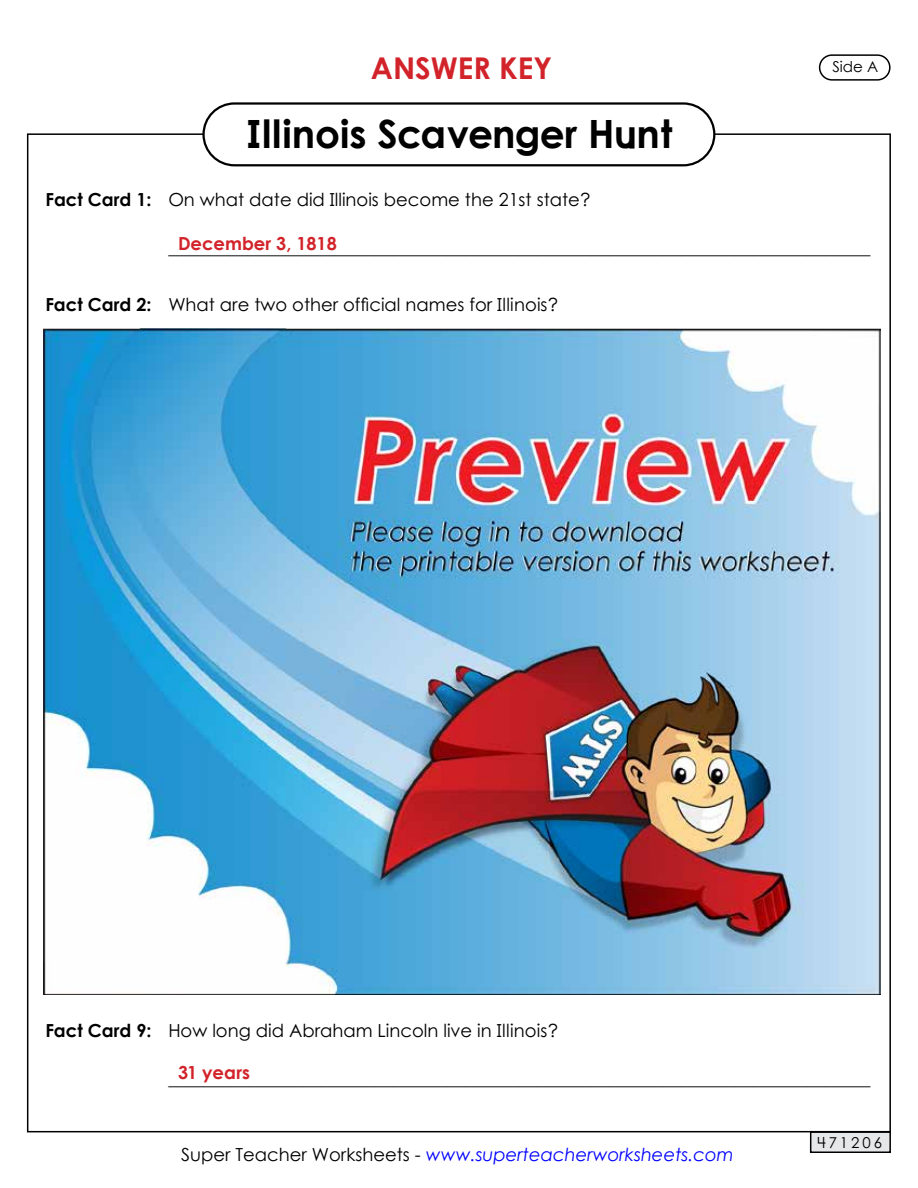
<style>
.page{position:relative;width:918px;height:1188px;background:#fff}
.page>*{position:absolute;margin:0;border:0;box-sizing:border-box;transform-origin:0 0}
.t1{font:700 39px "Century STW4";color:#000}
.t2{font:700 30px "Century Gothic 2";color:#d2232a}
.t3{font:18px "Century STW4";color:#000}
.t4{font:italic 18px "Century Gothic 2";color:#00f}
.t5{font:700 18px "Century STW4";color:#d2232a}
.t6{font:15px "Century STW4";letter-spacing:.2em;color:#000}
.t7{font:15px "Century Gothic 2";color:#000}
.s1{font-weight:700}
.s2{font-style:normal;color:#000}
</style>
<div class="page">
<div style="left:819px;top:54px;width:72px;height:27px;border:2px solid #000;border-radius:12px"></div>
<div style="left:811px;top:1132px;width:79px;height:20px;background:#e6e7e8"></div>
<div style="left:810px;top:1131px;width:81px;height:22px;border:2px solid #000"></div>
<div style="left:202px;top:102px;width:513px;height:64px;border:2px solid #000;border-radius:31px"></div>
<img style="left:43px;top:328px;width:837px;height:666px">
<h2 class="t2" style="left:371px;top:45px;width:183px">ANSWER KEY</h2>
<h1 class="t1" style="left:245px;top:104px;width:428px">Illinois Scavenger Hunt</h1>
<p class="t3" style="left:45px;top:187px;width:547px"><span class="s1">Fact Card 1:</span> On what date did Illinois become the 21st state?</p>
<p class="t5" style="left:178px;top:229px;width:160px">December 3, 1818</p>
<p class="t7" style="left:832px;top:56px;width:47px">Side A</p>
<p class="t3" style="left:168px;top:235px;width:703px">______________________________________________________________________________</p>
<p class="t3" style="left:45px;top:292px;width:514px"><span class="s1">Fact Card 2:</span> What are two other official names for Illinois?</p>
<p class="t3" style="left:45px;top:1018px;width:514px"><span class="s1">Fact Card 9:</span> How long did Abraham Lincoln live in Illinois?</p>
<p class="t5" style="left:178px;top:1059px;width:74px">31 years</p>
<p class="t3" style="left:168px;top:1066px;width:704px">______________________________________________________________________________</p>
<p class="t4" style="left:181px;top:1142px;width:554px"><span class="s2">Super Teacher Worksheets -</span> www.superteacherworksheets.com</p>
<p class="t6" style="left:817px;top:1132px;width:66px">471206</p>
</div>
